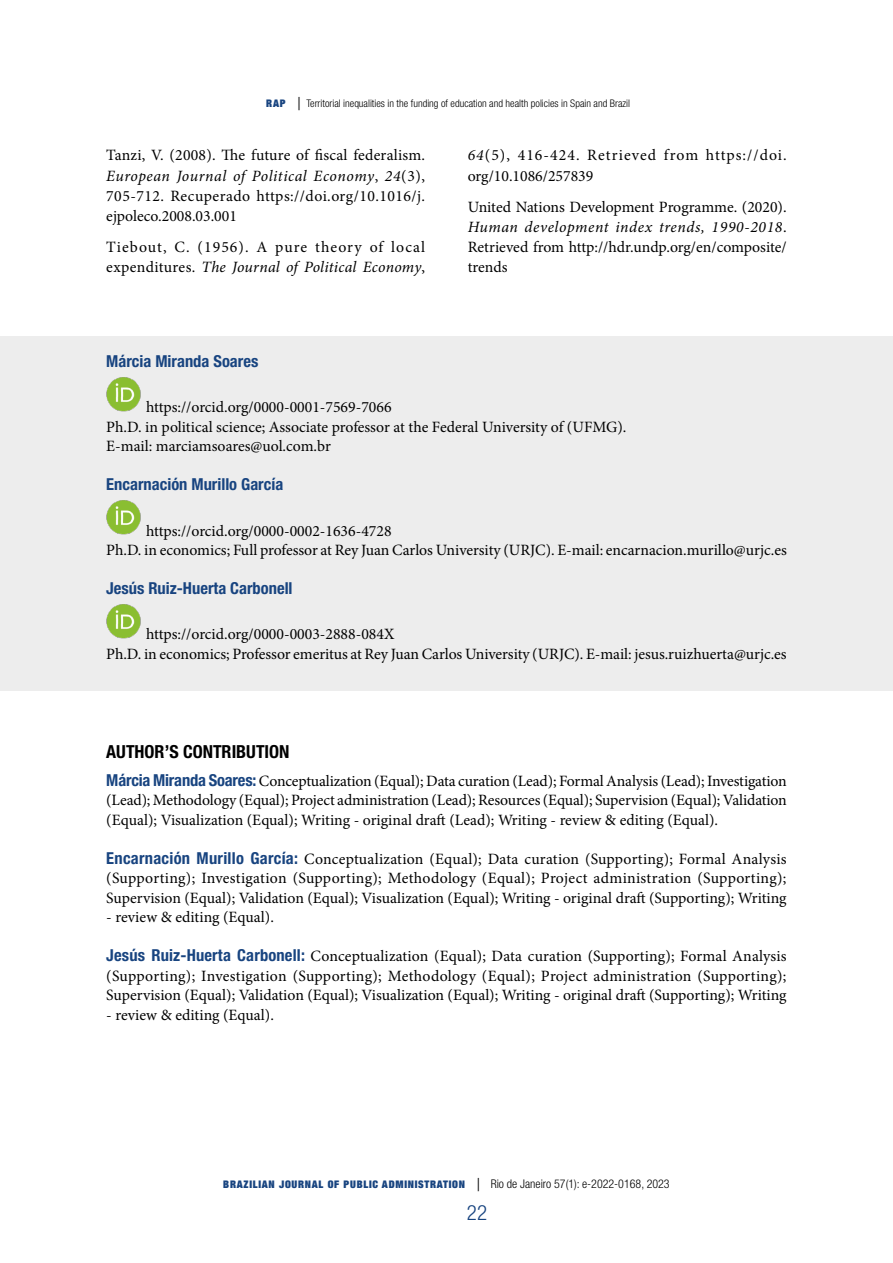
<style>
.page{position:relative;width:893px;height:1263px;background:#fff}
.page>*{position:absolute;margin:0;border:0;box-sizing:border-box;transform-origin:0 0}
.t1{font:300 condensed 21px "Helvetica Neue LT Std";color:#184480}
.t2{font:700 condensed 18px "Helvetica Neue LT Std";color:#000}
.t3{font:700 condensed 16.5px "Helvetica Neue LT Std";color:#184480}
.t4{font:15.75px/19.5px "Minion Pro";color:#000;text-align:justify}
.t5{font:15.75px/20.2px "Minion Pro";letter-spacing:.07em;color:#000}
.t6{font:15.75px/20.2px "Minion Pro";letter-spacing:.055em;color:#000}
.t7{font:300 condensed 10.5px "Helvetica Neue LT Std";color:#000}
.t8{font:900 expanded 10.5px "Helvetica Neue";letter-spacing:.07em;color:#184480}
.s1{font-family:"Helvetica Neue";font-weight:900;font-stretch:expanded;color:#184480}
.s2{font-size:18px}
.s3{font-style:italic}
.s4{font-family:"Helvetica Neue LT Std";font-weight:700;font-stretch:condensed;font-size:16.5px;color:#184480}
.s5{font-family:"Helvetica Neue LT Std";font-weight:300;font-stretch:condensed;font-size:18px;color:#000}
.s6{font-family:"Helvetica Neue LT Std";font-weight:300;font-stretch:condensed;font-size:12px;color:#000}
</style>
<div class="page">
<div style="left:0;top:336px;width:892px;height:355px;background:#ededed"></div>
<img style="left:106px;top:377px;width:35px;height:35px">
<img style="left:106px;top:500px;width:35px;height:35px">
<img style="left:106px;top:604px;width:35px;height:35px">
<p class="t7" style="left:266px;top:98px;width:365px"><span class="s1">RAP</span> <span class="s2">|</span> Territorial inequalities in the funding of education and health policies in Spain and Brazil</p>
<p class="t4" style="left:106px;top:145px;width:320px;line-height:20.2px">Tanzi, V. (2008). The future of fiscal federalism.<br><span class="s3">European Journal of Political Economy</span>, <span class="s3">24</span>(3), 705-712. Recuperado https://doi.org/10.1016/j. ejpoleco.2008.03.001</p>
<p class="t5" style="left:106px;top:237px;width:320px">Tiebout, C. (1956). A pure theory of local expenditures. <span class="s3">The Journal of Political Economy</span>,</p>
<p class="t6" style="left:468px;top:145px;width:320px"><span class="s3">64</span>(5), 416-424. Retrieved from https://doi. org/10.1086/257839</p>
<p class="t4" style="left:468px;top:196px;width:320px;line-height:20.2px">United Nations Development Programme. (2020).<br><span class="s3">Human development index trends, 1990-2018</span>.<br>Retrieved from http://hdr.undp.org/en/composite/ trends</p>
<p class="t3" style="left:106px;top:352px;width:154px">Márcia Miranda Soares</p>
<p class="t4" style="left:106px;top:398px;width:522px;text-align:left;text-indent:40px">https://orcid.org/0000-0001-7569-7066<br>Ph.D. in political science; Associate professor at the Federal University of (UFMG).<br>E-mail: marciamsoares@uol.com.br</p>
<p class="t3" style="left:106px;top:475px;width:179px">Encarnación Murillo García</p>
<p class="t4" style="left:106px;top:521px;width:682px;text-indent:40px">https://orcid.org/0000-0002-1636-4728<br>Ph.D. in economics; Full professor at Rey Juan Carlos University (URJC). E-mail: encarnacion.murillo@urjc.es</p>
<p class="t3" style="left:106px;top:578px;width:188px">Jesús Ruiz-Huerta Carbonell</p>
<p class="t4" style="left:106px;top:624px;width:682px;text-indent:40px">https://orcid.org/0000-0003-2888-084X<br>Ph.D. in economics; Professor emeritus at Rey Juan Carlos University (URJC). E-mail: jesus.ruizhuerta@urjc.es</p>
<p class="t2" style="left:106px;top:740px;width:185px">AUTHOR’S CONTRIBUTION</p>
<p class="t4" style="left:106px;top:771px;width:682px"><span class="s4">Márcia Miranda Soares:</span> Conceptualization (Equal); Data curation (Lead); Formal Analysis (Lead); Investigation (Lead); Methodology (Equal); Project administration (Lead); Resources (Equal); Supervision (Equal); Validation (Equal); Visualization (Equal); Writing - original draft (Lead); Writing - review &amp; editing (Equal).</p>
<p class="t4" style="left:106px;top:849px;width:682px"><span class="s4">Encarnación Murillo García:</span> Conceptualization (Equal); Data curation (Supporting); Formal Analysis (Supporting); Investigation (Supporting); Methodology (Equal); Project administration (Supporting); Supervision (Equal); Validation (Equal); Visualization (Equal); Writing - original draft (Supporting); Writing</p>
<p class="t4" style="left:106px;top:907px;width:169px">- review &amp; editing (Equal).</p>
<p class="t4" style="left:106px;top:946px;width:682px"><span class="s4">Jesús Ruiz-Huerta Carbonell:</span> Conceptualization (Equal); Data curation (Supporting); Formal Analysis (Supporting); Investigation (Supporting); Methodology (Equal); Project administration (Supporting); Supervision (Equal); Validation (Equal); Visualization (Equal); Writing - original draft (Supporting); Writing</p>
<p class="t4" style="left:106px;top:1005px;width:169px">- review &amp; editing (Equal).</p>
<p class="t8" style="left:223px;top:1177px;width:448px">BRAZILIAN JOURNAL OF PUBLIC ADMINISTRATION <span class="s5">|</span> <span class="s6">Rio de Janeiro 57(1): e-2022-0168, 2023</span></p>
<h1 class="t1" style="left:467px;top:1200px;width:22px">22</h1>
</div>
